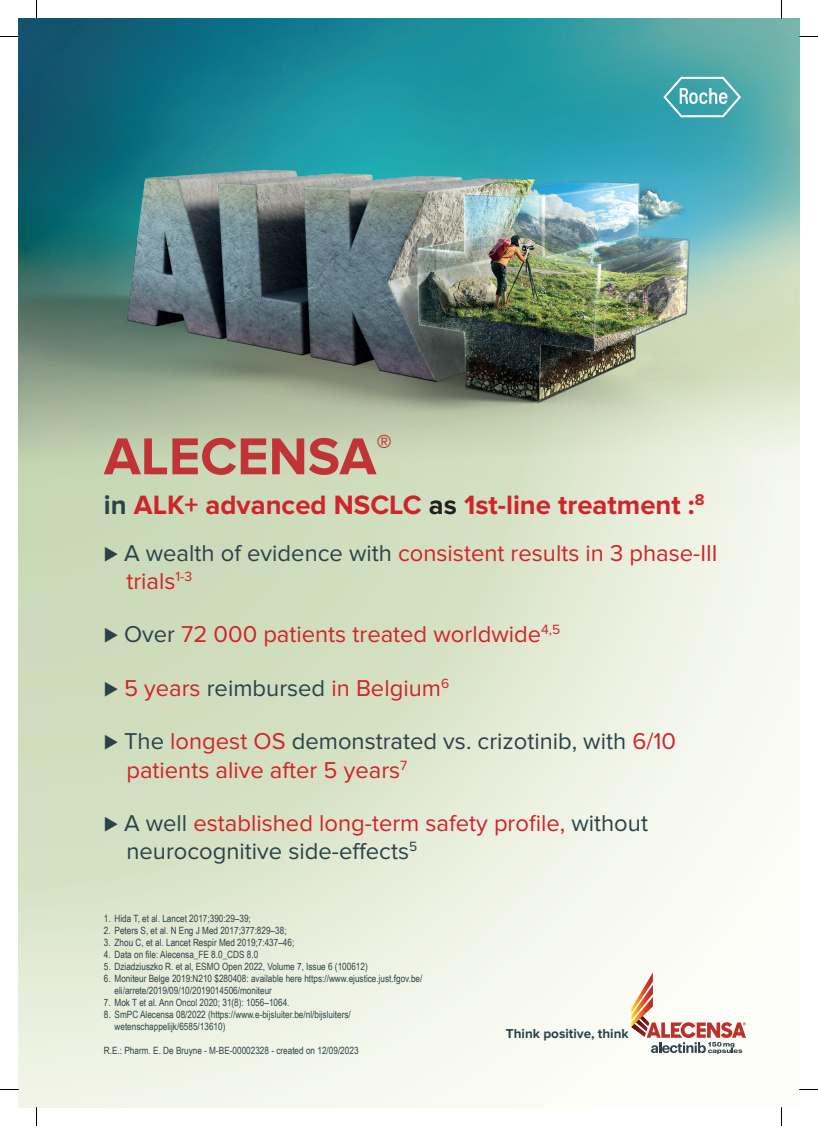
<style>
.page{position:relative;width:818px;height:1126px;background:#fff}
.page>*{position:absolute;margin:0;border:0;box-sizing:border-box;transform-origin:0 0}
.t1{font:700 53.75px "Proxima Nova";color:#c03336}
.t2{font:700 27.5px "Proxima Nova";color:#d1232a}
.t3{font:23.75px/28.5px "Proxima Nova";color:#d1232a}
.t4{font:23.75px/28.5px "Proxima Nova";color:#2b424b}
.t5{font:700 13.5px "Proxima Nova";color:#2b424b}
.t6{font:10px/12px "Arial Narrow";color:#2b424b}
.s1{color:#2b424b}
.s2{color:#231f20}
.s3{color:#d1232a}
</style>
<div class="page">
<svg style="left:19px;top:547px;width:779px;height:560px"></svg>
<img style="left:19px;top:25px;width:779px;height:522px">
<svg style="left:631px;top:972px;width:114px;height:81px"></svg>
<svg style="left:663px;top:77px;width:77px;height:40px"></svg>
<svg style="left:0;top:36px;width:19px;height:1px"></svg>
<svg style="left:798px;top:36px;width:19px;height:1px"></svg>
<svg style="left:0;top:1088px;width:19px;height:2px"></svg>
<svg style="left:799px;top:1089px;width:18px;height:1px"></svg>
<svg style="left:36px;top:0;width:1px;height:19px"></svg>
<svg style="left:36px;top:1107px;width:1px;height:18px"></svg>
<p class="t1" style="left:104px;top:425px;width:289px">ALECENSA<sup>®</sup></p>
<p class="t2" style="left:104px;top:489px;width:601px"><span class="s1">in</span> ALK+ advanced NSCLC <span class="s2">as</span> 1st-line treatment :<sup>8</sup></p>
<p class="t3" style="left:126px;top:538px;width:592px;text-indent:-22px"><span class="s1">⊲ A wealth of evidence with</span> consistent results in 3 phase-III trials<sup>1-3</sup></p>
<p class="t3" style="left:104px;top:620px;width:457px"><span class="s1">⊲ Over</span> 72 000 patients treated worldwide<sup>4,5</sup></p>
<p class="t3" style="left:104px;top:673px;width:346px"><span class="s1">⊲</span> 5 years <span class="s1">reimbursed</span> in Belgium<sup>6</sup></p>
<p class="t3" style="left:126px;top:727px;width:550px;text-indent:-22px"><span class="s1">⊲ The</span> longest OS <span class="s1">demonstrated vs. crizotinib, with</span> 6/10 patients alive after 5 years<sup>7</sup></p>
<p class="t4" style="left:126px;top:809px;width:522px;text-indent:-22px">⊲ A well <span class="s3">established long-term safety profile,</span> without neurocognitive side-effects<sup>5</sup></p>
<p class="t6" style="left:104px;top:912px;width:148px">1. Hida T, et al. Lancet 2017;390:29–39;</p>
<p class="t6" style="left:104px;top:924px;width:184px">2. Peters S, et al. N Eng J Med 2017;377:829–38;</p>
<p class="t6" style="left:104px;top:936px;width:192px">3. Zhou C, et al. Lancet Respir Med 2019;7:437–46;</p>
<p class="t6" style="left:104px;top:948px;width:156px">4. Data on file: Alecensa_FE 8.0_CDS 8.0</p>
<p class="t6" style="left:104px;top:960px;width:265px">5. Dziadziuszko R. et al, ESMO Open 2022, Volume 7, Issue 6 (100612)</p>
<p class="t6" style="left:114px;top:972px;width:309px;text-indent:-11px">6. Moniteur Belge 2019:N210 $280408: available here https://www.ejustice.just.fgov.be/ eli/arrete/2019/09/10/2019014506/moniteur</p>
<p class="t6" style="left:104px;top:996px;width:187px">7. Mok T et al. Ann Oncol 2020; 31(8): 1056–1064.</p>
<p class="t6" style="left:114px;top:1008px;width:238px;text-indent:-11px">8. SmPC Alecensa 08/2022 (https://www.e-bijsluiter.be/nl/bijsluiters/ wetenschappelijk/6585/13610)</p>
<p class="t6" style="left:104px;top:1044px;width:256px">R.E.: Pharm. E. De Bruyne - M-BE-00002328 - created on 12/09/2023</p>
<p class="t5" style="left:505px;top:1025px;width:124px">Think positive, think</p>
</div>
